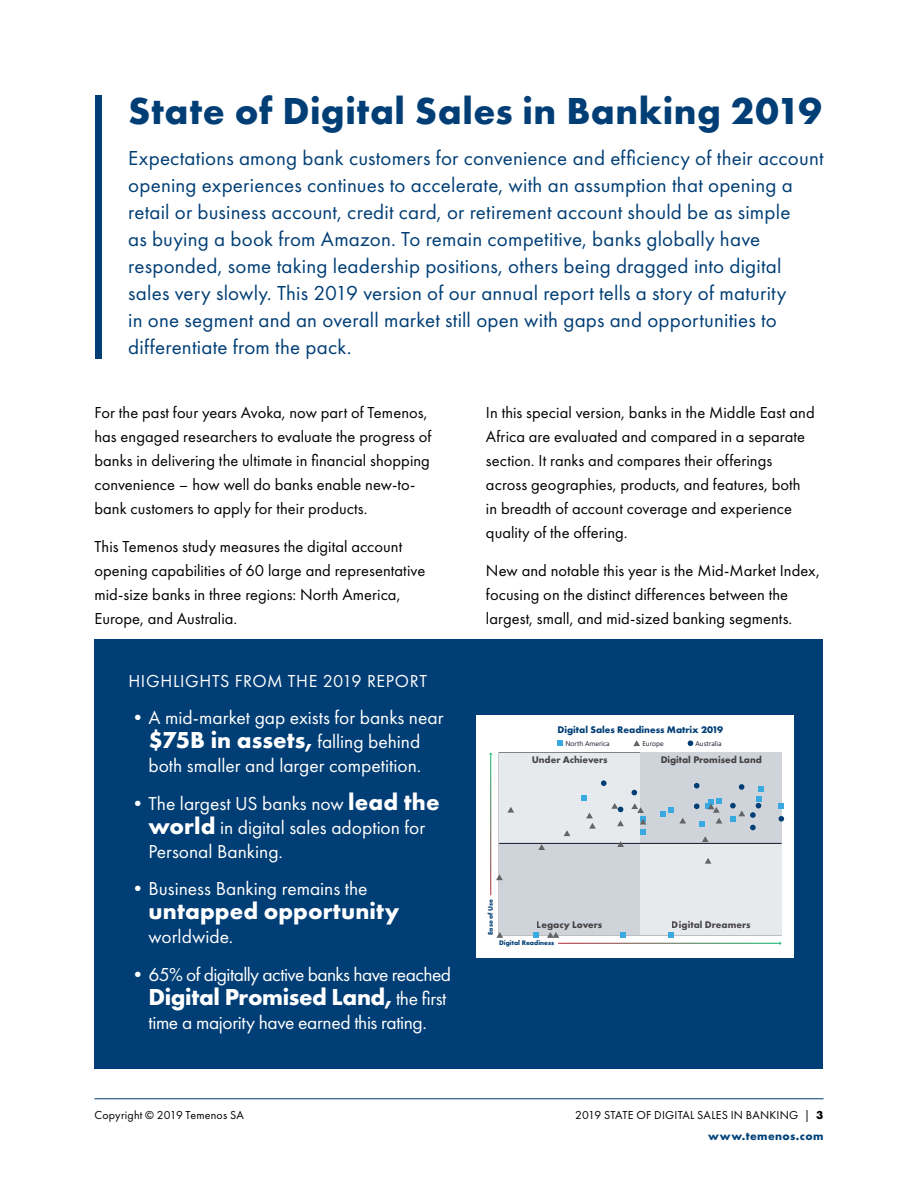
<style>
.page{position:relative;width:918px;height:1188px;background:#fff}
.page>*{position:absolute;margin:0;border:0;box-sizing:border-box;transform-origin:0 0}
.t1{font:700 39px "Futura PT";letter-spacing:.015em;color:#003e75}
.t2{font:700 24px "Futura PT";color:#fff}
.t3{font:21px/27px "Futura PT";letter-spacing:.01em;color:#003e75}
.t4{font:19.5px/24px "Futura PT";color:#fff}
.t5{font:19.5px "Futura PT";letter-spacing:-.03em;color:#fff}
.t6{font:19.5px "Futura PT";letter-spacing:-.02em;color:#fff}
.t7{font:18px "Futura PT";letter-spacing:.035em;color:#fff}
.t8{font:16.5px/24px "Futura PT";letter-spacing:.005em;color:#000}
.t9{font:12px/21px "Futura PT";letter-spacing:.015em;color:#000;text-align:right}
.t10{font:700 10.05px "Futura PT";color:#231f20}
.t11{font:700 10.05px "Futura PT";color:#003e75}
.t12{font:6.9px "Segoe UI";color:#1c192e}
.t13{font:700 6.9px "Futura PT";color:#003e75}
.s1{font-weight:400;font-size:19.5px}
.s2{font-weight:700;font-size:24px}
.s3{font-weight:700}
.s4{font-weight:700;color:#004278}
</style>
<div class="page">
<hr style="left:94px;top:1098px;width:730px;height:1px;background:#003e75">
<div style="left:95px;top:95px;width:7px;height:263px;background:#003e75"></div>
<div style="left:94px;top:639px;width:730px;height:430px;background:#003e75"></div>
<div style="left:476px;top:715px;width:318px;height:243px;background:#fff"></div>
<div style="left:499px;top:753px;width:141px;height:90px;background:#e7eaec"></div>
<div style="left:640px;top:843px;width:141px;height:92px;background:#e7eaec"></div>
<div style="left:499px;top:843px;width:141px;height:92px;background:#ced4d9"></div>
<div style="left:640px;top:753px;width:141px;height:90px;background:#ced4d9"></div>
<hr style="left:499px;top:843px;width:283px;height:1px;background:#1c192e">
<svg style="left:688px;top:740px;width:5px;height:6px"></svg>
<svg style="left:558px;top:741px;width:5px;height:5px"></svg>
<svg style="left:633px;top:740px;width:7px;height:6px"></svg>
<svg style="left:581px;top:795px;width:6px;height:5px"></svg>
<svg style="left:621px;top:932px;width:5px;height:6px"></svg>
<svg style="left:668px;top:932px;width:6px;height:6px"></svg>
<svg style="left:533px;top:932px;width:6px;height:6px"></svg>
<svg style="left:660px;top:807px;width:13px;height:10px"></svg>
<svg style="left:758px;top:786px;width:6px;height:5px"></svg>
<svg style="left:778px;top:803px;width:6px;height:6px"></svg>
<svg style="left:507px;top:807px;width:7px;height:6px"></svg>
<svg style="left:586px;top:813px;width:10px;height:16px"></svg>
<svg style="left:564px;top:830px;width:6px;height:6px"></svg>
<svg style="left:617px;top:820px;width:7px;height:6px"></svg>
<svg style="left:617px;top:841px;width:7px;height:6px"></svg>
<svg style="left:538px;top:844px;width:7px;height:6px"></svg>
<svg style="left:496px;top:874px;width:7px;height:6px"></svg>
<svg style="left:631px;top:803px;width:15px;height:32px"></svg>
<svg style="left:679px;top:818px;width:7px;height:6px"></svg>
<svg style="left:702px;top:836px;width:7px;height:6px"></svg>
<svg style="left:705px;top:858px;width:6px;height:6px"></svg>
<svg style="left:547px;top:932px;width:12px;height:6px"></svg>
<svg style="left:496px;top:932px;width:7px;height:6px"></svg>
<svg style="left:632px;top:790px;width:5px;height:5px"></svg>
<svg style="left:601px;top:780px;width:6px;height:6px"></svg>
<svg style="left:611px;top:803px;width:12px;height:9px"></svg>
<svg style="left:694px;top:799px;width:28px;height:28px"></svg>
<svg style="left:694px;top:783px;width:6px;height:6px"></svg>
<svg style="left:739px;top:784px;width:5px;height:6px"></svg>
<svg style="left:779px;top:816px;width:5px;height:6px"></svg>
<svg style="left:730px;top:797px;width:31px;height:33px"></svg>
<h1 class="t1" style="left:128px;top:86px;width:695px">State of Digital Sales in Banking 2019</h1>
<p class="t3" style="left:128px;top:144px;width:697px">Expectations among bank customers for convenience and efficiency of their account opening experiences continues to accelerate, with an assumption that opening a retail or business account, credit card, or retirement account should be as simple<br>as buying a book from Amazon. To remain competitive, banks globally have responded, some taking leadership positions, others being dragged into digital sales very slowly. This 2019 version of our annual report tells a story of maturity<br>in one segment and an overall market still open with gaps and opportunities to differentiate from the pack.</p>
<p class="t8" style="left:94px;top:401px;width:339px">For the past four years Avoka, now part of Temenos, has engaged researchers to evaluate the progress of banks in delivering the ultimate in financial shopping convenience – how well do banks enable new-to&shy;bank customers to apply for their products.</p>
<p class="t8" style="left:94px;top:534px;width:332px">This Temenos study measures the digital account opening capabilities of 60 large and representative mid-size banks in three regions: North America, Europe, and Australia.</p>
<p class="t7" style="left:128px;top:670px;width:300px">HIGHLIGHTS FROM THE 2019 REPORT</p>
<p class="t4" style="left:128px;top:706px;width:317px">•A mid-market gap exists for banks near</p>
<h2 class="t2" style="left:148px;top:725px;width:273px">$75B in assets, <span class="s1">falling behind</span></h2>
<p class="t4" style="left:148px;top:754px;width:274px">both smaller and larger competition.</p>
<p class="t4" style="left:149px;top:791px;width:293px;text-indent:-20px">•The largest US banks now <span class="s2">lead the world</span> in digital sales adoption for<br>Personal Banking.</p>
<p class="t4" style="left:128px;top:877px;width:241px">•Business Banking remains the</p>
<h2 class="t2" style="left:148px;top:896px;width:252px">untapped opportunity</h2>
<p class="t4" style="left:149px;top:925px;width:86px">worldwide.</p>
<p class="t5" style="left:128px;top:963px;width:324px">•65% of digitally active banks have reached</p>
<h2 class="t2" style="left:148px;top:981px;width:299px">Digital Promised Land, <span class="s1">the first</span></h2>
<p class="t6" style="left:148px;top:1011px;width:280px">time a majority have earned this rating.</p>
<p class="t8" style="left:486px;top:401px;width:330px">In this special version, banks in the Middle East and Africa are evaluated and compared in a separate section. It ranks and compares their offerings across geographies, products, and features, both in breadth of account coverage and experience quality of the offering.</p>
<p class="t8" style="left:486px;top:558px;width:335px">New and notable this year is the Mid-Market Index, focusing on the distinct differences between the largest, small, and mid-sized banking segments.</p>
<p class="t11" style="left:557px;top:723px;width:167px">Digital Sales Readiness Matrix 2019</p>
<p class="t12" style="left:565px;top:737px;width:46px">North America</p>
<p class="t12" style="left:642px;top:737px;width:23px">Europe</p>
<p class="t12" style="left:695px;top:737px;width:28px">Australia</p>
<p class="t10" style="left:532px;top:753px;width:78px">Under Achievers</p>
<p class="t10" style="left:660px;top:753px;width:103px">Digital Promised Land</p>
<p class="t13" style="left:486px;top:935px;width:38px;rotate:-90deg">Ease of Use</p>
<p class="t10" style="left:537px;top:918px;width:67px">Legacy Lovers</p>
<p class="t10" style="left:672px;top:918px;width:80px">Digital Dreamers</p>
<p class="t13" style="left:499px;top:939px;width:57px">Digital Readiness</p>
<p class="t9" style="left:94px;top:1105px;width:151px">Copyright © 2019 Temenos SA</p>
<p class="t9" style="left:575px;top:1105px;width:250px">2019 STATE OF DIGITAL SALES IN BANKING | <span class="s3">3 </span><span class="s4">www.temenos.com</span></p>
</div>
